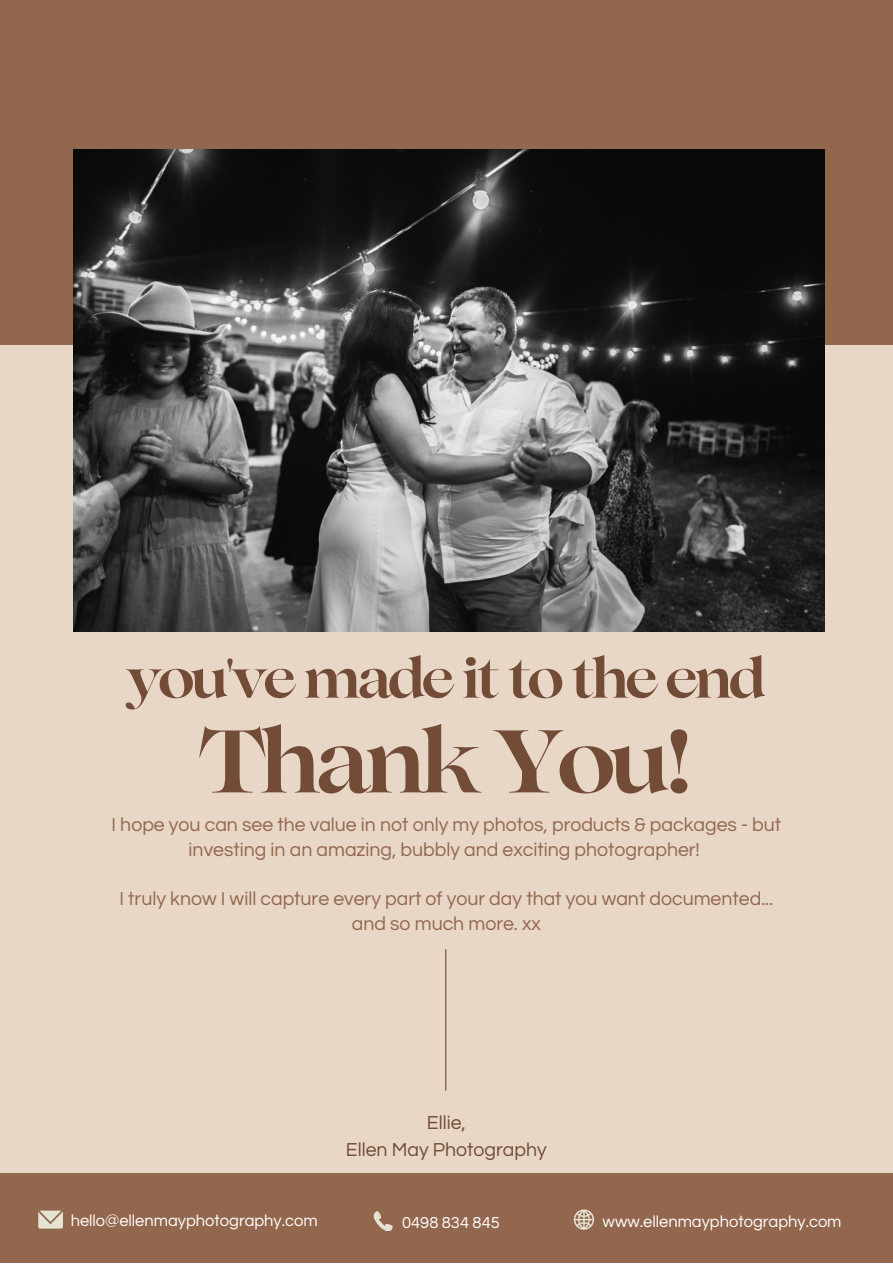
<style>
.page{position:relative;width:893px;height:1264px;background:#fff}
.page>*{position:absolute;margin:0;border:0;box-sizing:border-box;transform-origin:0 0}
.t1{font:700 88.35px "Lovelace";letter-spacing:-.07em;color:#724c36}
.t2{font:700 55.05px "Lovelace";letter-spacing:-.07em;color:#724c36}
.t3{font:19.5px/24.8px "Questrial";color:#93674e;text-align:center}
.t4{font:19.5px/27px "Questrial";color:#724c36;text-align:center}
.t5{font:16.5px "Questrial";color:#fff}
</style>
<div class="page">
<div style="left:0;top:0;width:892px;height:1262px;background:#e8d6c6"></div>
<div style="left:0;top:0;width:892px;height:344px;background:#93674e"></div>
<div style="left:0;top:1173px;width:892px;height:89px;background:#93674e"></div>
<img style="left:73px;top:150px;width:751px;height:481px">
<svg style="left:38px;top:1210px;width:25px;height:18px"></svg>
<svg style="left:573px;top:1209px;width:21px;height:20px"></svg>
<svg style="left:373px;top:1211px;width:20px;height:19px"></svg>
<hr style="left:445px;top:949px;width:1px;height:141px;background:#724c36">
<h2 class="t2" style="left:126px;top:658px;width:642px">you've made it to the end</h2>
<h1 class="t1" style="left:199px;top:729px;width:496px">Thank You!</h1>
<p class="t3" style="left:111px;top:812px;width:671px">I hope you can see the value in not only my photos, products &amp; packages - but investing in an amazing, bubbly and exciting photographer!</p>
<p class="t3" style="left:119px;top:886px;width:655px">I truly know I will capture every part of your day that you want documented... and so much more. xx</p>
<p class="t4" style="left:346px;top:1109px;width:202px">Ellie,<br>Ellen May Photography</p>
<p class="t5" style="left:71px;top:1212px;width:248px">hello@ellenmayphotography.com</p>
<p class="t5" style="left:402px;top:1214px;width:99px">0498 834 845</p>
<p class="t5" style="left:602px;top:1213px;width:240px">www.ellenmayphotography.com</p>
</div>
